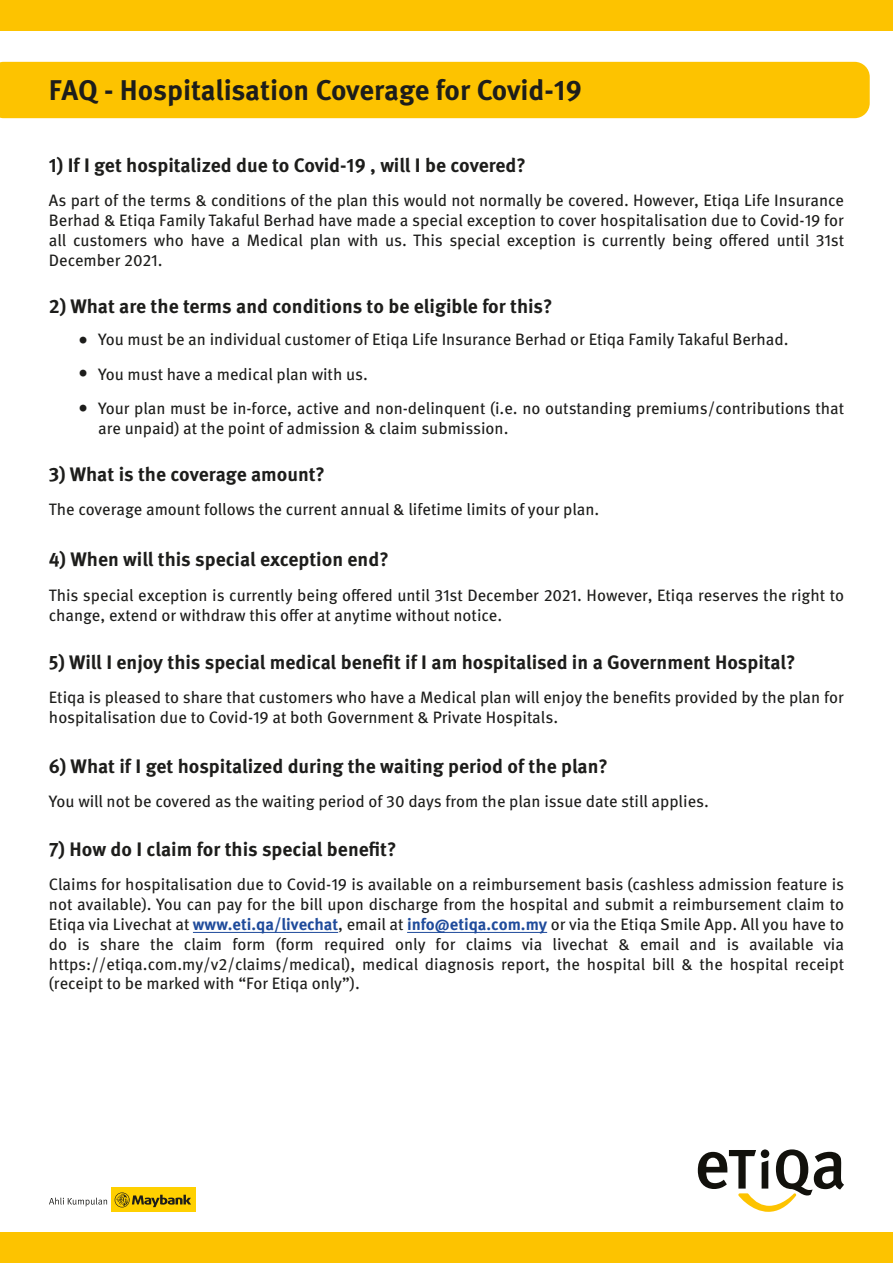
<style>
.page{position:relative;width:893px;height:1263px;background:#fff}
.page>*{position:absolute;margin:0;border:0;box-sizing:border-box;transform-origin:0 0}
.t1{font:700 28.5px "Meta Pro";letter-spacing:-.005em;color:#1d1d1b}
.t2{font:700 19.5px "Meta Pro";color:#1d1d1b}
.t3{font:19.5px/33.8px "Meta Pro";color:#1d1d1b;text-align:justify}
.t4{font:16.5px/19.8px "Meta Pro";color:#1d1d1b}
.s1{font-weight:700;color:#1f4b9b}
</style>
<div class="page">
<div style="left:0;top:62px;width:870px;height:56px;background:#fdc300"></div>
<div style="left:0;top:0;width:893px;height:30px;background:#fdc300"></div>
<div style="left:0;top:1233px;width:893px;height:30px;background:#fdc300"></div>
<hr style="left:193px;top:932px;width:145px;height:1px;background:#1f4b9b">
<hr style="left:407px;top:932px;width:140px;height:1px;background:#1f4b9b">
<div style="left:111px;top:1188px;width:85px;height:24px;background:#ffd000"></div>
<svg style="left:115px;top:1192px;width:76px;height:15px"></svg>
<svg style="left:49px;top:1197px;width:58px;height:9px"></svg>
<svg style="left:698px;top:1149px;width:146px;height:63px"></svg>
<div style="left:761px;top:1149px;width:8px;height:9px;background:#12110c;border-radius:50%"></div>
<h1 class="t1" style="left:49px;top:72px;width:534px">FAQ - Hospitalisation Coverage for Covid-19</h1>
<p class="t2" style="left:49px;top:153px;width:478px">1) If I get hospitalized due to Covid-19 , will I be covered?</p>
<p class="t4" style="left:49px;top:191px;width:797px;text-align:justify">As part of the terms &amp; conditions of the plan this would not normally be covered. However, Etiqa Life Insurance Berhad &amp; Etiqa Family Takaful Berhad have made a special exception to cover hospitalisation due to Covid-19 for all customers who have a Medical plan with us. This special exception is currently being offered until 31st December 2021.</p>
<p class="t2" style="left:49px;top:294px;width:505px">2) What are the terms and conditions to be eligible for this?</p>
<p class="t3" style="left:78px;top:324px;width:12px">• • •</p>
<p class="t4" style="left:98px;top:323px;width:747px;line-height:34.5px">You must be an individual customer of Etiqa Life Insurance Berhad or Etiqa Family Takaful Berhad.<br>You must have a medical plan with us.<br>Your plan must be in-force, active and non-delinquent (i.e. no outstanding premiums/contributions that</p>
<p class="t4" style="left:98px;top:419px;width:412px">are unpaid) at the point of admission &amp; claim submission.</p>
<p class="t2" style="left:49px;top:462px;width:278px">3) What is the coverage amount?</p>
<p class="t4" style="left:49px;top:500px;width:552px">The coverage amount follows the current annual &amp; lifetime limits of your plan.</p>
<p class="t2" style="left:49px;top:547px;width:341px">4) When will this special exception end?</p>
<p class="t4" style="left:49px;top:586px;width:797px">This special exception is currently being offered until 31st December 2021. However, Etiqa reserves the right to change, extend or withdraw this offer at anytime without notice.</p>
<p class="t2" style="left:49px;top:650px;width:748px">5) Will I enjoy this special medical benefit if I am hospitalised in a Government Hospital?</p>
<p class="t4" style="left:49px;top:688px;width:796px">Etiqa is pleased to share that customers who have a Medical plan will enjoy the benefits provided by the plan for hospitalisation due to Covid-19 at both Government &amp; Private Hospitals.</p>
<p class="t2" style="left:49px;top:753px;width:560px">6) What if I get hospitalized during the waiting period of the plan?</p>
<p class="t4" style="left:49px;top:792px;width:661px">You will not be covered as the waiting period of 30 days from the plan issue date still applies.</p>
<p class="t2" style="left:49px;top:837px;width:349px">7) How do I claim for this special benefit?</p>
<p class="t4" style="left:49px;top:875px;width:797px;text-align:justify">Claims for hospitalisation due to Covid-19 is available on a reimbursement basis (cashless admission feature is not available). You can pay for the bill upon discharge from the hospital and submit a reimbursement claim to Etiqa via Livechat at <span class="s1">www.eti.qa/livechat</span>, email at <span class="s1">info@etiqa.com.my</span> or via the Etiqa Smile App. All you have to do is share the claim form (form required only for claims via livechat &amp; email and is available via https://etiqa.com.my/v2/claims/medical), medical diagnosis report, the hospital bill &amp; the hospital receipt (receipt to be marked with “For Etiqa only”).</p>
</div>
